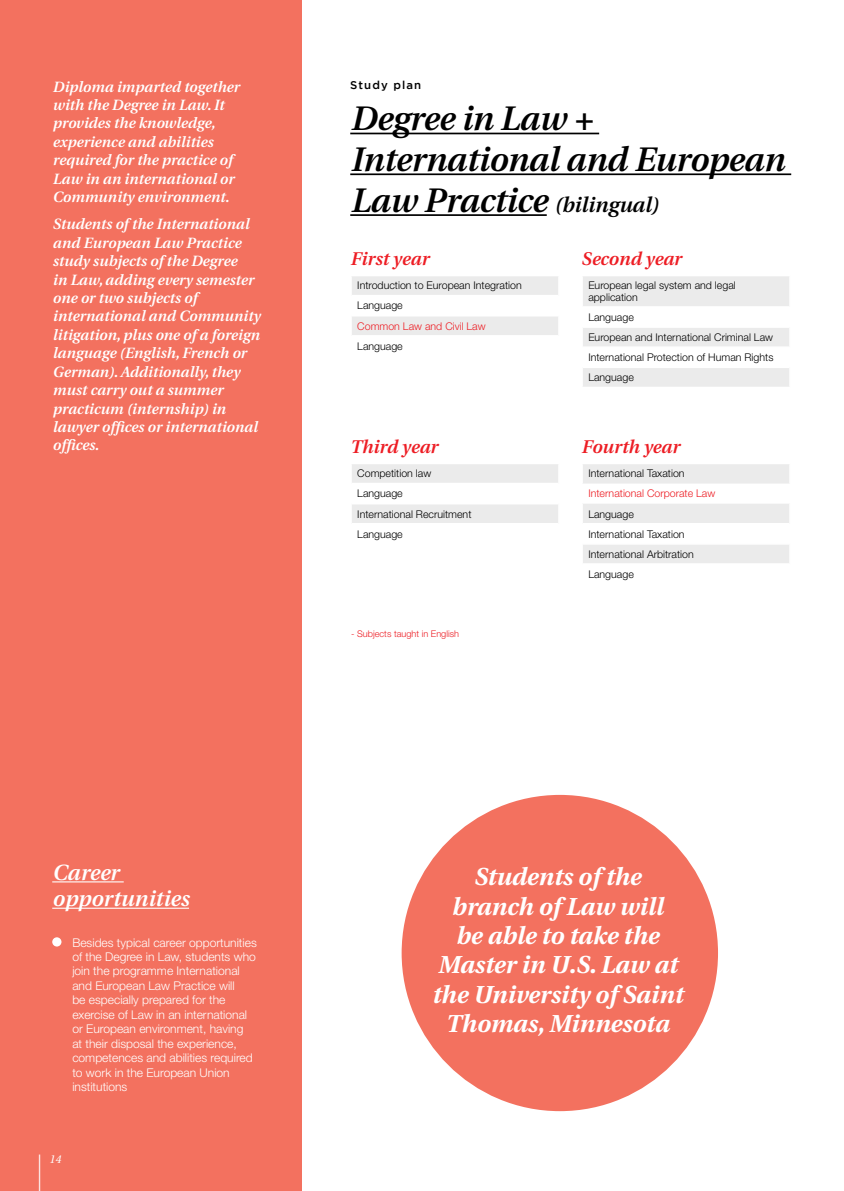
<style>
.page{position:relative;width:844px;height:1191px;background:#fff}
.page>*{position:absolute;margin:0;border:0;box-sizing:border-box;transform-origin:0 0}
.t1{font:italic 600 33.95px/40.8px "Utopia";letter-spacing:-.01em;color:#000}
.t2{font:italic 700 24.5px/29.4px "Utopia";color:#fff;text-align:center}
.t3{font:italic 600 21.88px/26.2px "Utopia";color:#fff}
.t4{font:italic 600 18.38px "Utopia";color:#ed1d24}
.t5{font:italic 600 14.88px/18.4px "Utopia";color:#fff}
.t6{font:300 12.08px/14.5px "Helvetica Neue LT Std";color:#fff}
.t7{font:500 11.38px "Gotham";letter-spacing:.095em;color:#000}
.t8{font:italic 11.38px "Utopia";color:#fff}
.t9{font:300 10.67px/20.1px "Helvetica Neue LT Std";color:#000}
.t10{font:300 10.67px "Helvetica Neue LT Std";color:#ed1d24}
.t11{font:300 9.1px "Helvetica Neue LT Std";color:#ed1d24}
.s1{font-size:21.18px}
</style>
<div class="page">
<div style="left:0;top:0;width:301px;height:1191px;background:#f3715f"></div>
<svg style="left:352px;top:276px;width:206px;height:59px"></svg>
<hr style="left:352px;top:295px;width:206px;height:1px;background:#fff">
<hr style="left:352px;top:315px;width:206px;height:1px;background:#fff">
<svg style="left:352px;top:464px;width:206px;height:59px"></svg>
<hr style="left:352px;top:483px;width:206px;height:1px;background:#fff">
<hr style="left:352px;top:503px;width:206px;height:1px;background:#fff">
<svg style="left:583px;top:276px;width:206px;height:111px"></svg>
<hr style="left:582px;top:306px;width:207px;height:2px;background:#fff">
<hr style="left:582px;top:326px;width:207px;height:2px;background:#fff">
<hr style="left:582px;top:346px;width:207px;height:2px;background:#fff">
<hr style="left:582px;top:366px;width:207px;height:2px;background:#fff">
<svg style="left:583px;top:464px;width:206px;height:99px"></svg>
<hr style="left:582px;top:523px;width:207px;height:1px;background:#fff">
<hr style="left:582px;top:543px;width:207px;height:1px;background:#fff">
<hr style="left:350px;top:133px;width:249px;height:1px;background:#000">
<hr style="left:350px;top:173px;width:441px;height:2px;background:#000">
<hr style="left:350px;top:214px;width:196px;height:2px;background:#000">
<div style="left:52px;top:937px;width:9px;height:9px;background:#fff;border-radius:50%"></div>
<hr style="left:52px;top:881px;width:72px;height:1px;background:#fff">
<hr style="left:52px;top:907px;width:137px;height:1px;background:#fff">
<div style="left:401px;top:795px;width:316px;height:316px;background:#f3715f;border-radius:50%"></div>
<hr style="left:39px;top:1154px;width:1px;height:37px;background:#fff">
<p class="t5" style="left:53px;top:77px;width:188px">Diploma imparted together with the Degree in Law. It provides the knowledge, experience and abilities required for the practice of<br>Law in an international or<br>Community environment.</p>
<p class="t5" style="left:53px;top:215px;width:209px">Students of the International and European Law Practice study subjects of the Degree<br>in Law, adding every semester one or two subjects of international and Community litigation, plus one of a foreign language (English, French or<br>German). Additionally, they must carry out a summer practicum (internship) in lawyer offices or international offices.</p>
<p class="t7" style="left:350px;top:78px;width:72px">Study plan</p>
<h1 class="t1" style="left:350px;top:98px;width:435px">Degree in Law +<br>International and European<br>Law Practice <span class="s1">(bilingual)</span></h1>
<p class="t4" style="left:350px;top:248px;width:80px">First year</p>
<p class="t4" style="left:581px;top:248px;width:102px">Second year</p>
<p class="t9" style="left:357px;top:275px;width:166px">Introduction to European Integration<br>Language</p>
<p class="t10" style="left:357px;top:319px;width:130px">Common Law and Civil Law</p>
<p class="t9" style="left:357px;top:335px;width:47px">Language</p>
<p class="t9" style="left:588px;top:280px;width:149px;line-height:11.4px">European legal system and legal application</p>
<p class="t9" style="left:588px;top:307px;width:186px">Language<br>European and International Criminal Law<br>International Protection of Human Rights<br>Language</p>
<p class="t4" style="left:350px;top:436px;width:89px">Third year</p>
<p class="t4" style="left:581px;top:436px;width:100px">Fourth year</p>
<p class="t9" style="left:357px;top:463px;width:116px">Competition law<br>Language<br>International Recruitment<br>Language</p>
<p class="t9" style="left:588px;top:463px;width:98px">International Taxation</p>
<p class="t10" style="left:588px;top:487px;width:128px">International Corporate Law</p>
<p class="t9" style="left:588px;top:503px;width:107px">Language<br>International Taxation<br>International Arbitration<br>Language</p>
<p class="t11" style="left:351px;top:628px;width:109px">- Subjects taught in English</p>
<h3 class="t3" style="left:52px;top:859px;width:138px">Career opportunities</h3>
<p class="t6" style="left:72px;top:934px;width:186px">Besides typical career opportunities of the Degree in Law, students who join the programme International and European Law Practice will<br>be especially prepared for the exercise of Law in an international or European environment, having<br>at their disposal the experience, competences and abilities required to work in the European Union institutions</p>
<p class="t8" style="left:50px;top:1153px;width:14px">14</p>
<h2 class="t2" style="left:432px;top:862px;width:252px">Students of the branch of Law will<br>be able to take the<br>Master in U.S. Law at the University of Saint<br>Thomas, Minnesota</h2>
</div>
